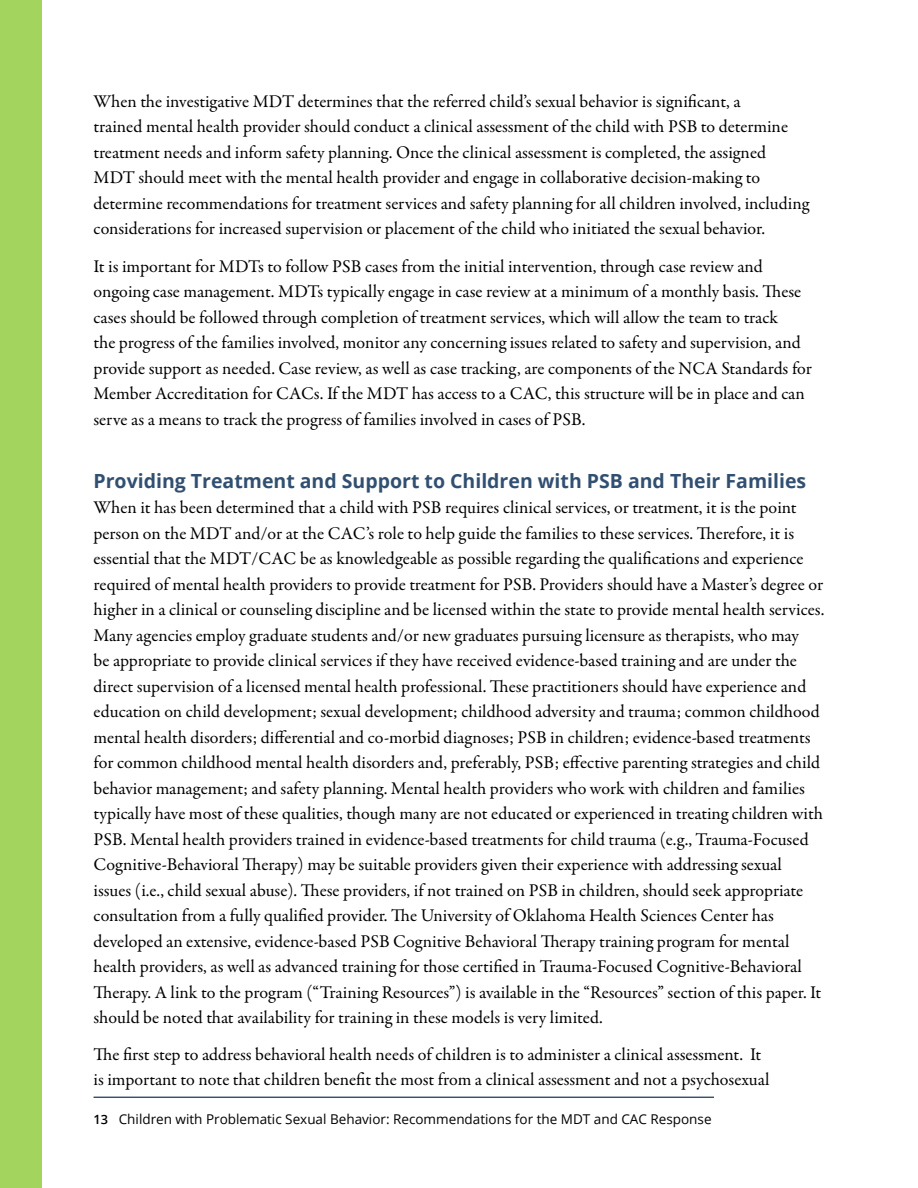
<style>
.page{position:relative;width:918px;height:1188px;background:#fff}
.page>*{position:absolute;margin:0;border:0;box-sizing:border-box;transform-origin:0 0}
.Page_Section_Title{font:700 19.5px "Open Sans";color:#315071}
.t1{font:18px/25.5px "Garamond Premr Pro";color:#000}
.t2{font:13.5px "Open Sans";color:#000}
.s1{font-weight:600;font-size:12.75px}
</style>
<div class="page">
<hr style="left:94px;top:1097px;width:620px;height:1px;background:#315071">
<div style="left:0;top:0;width:42px;height:1188px;background:#a2d45e"></div>
<p class="t1" style="left:94px;top:89px;width:717px">When the investigative MDT determines that the referred child’s sexual behavior is significant, a<br>trained mental health provider should conduct a clinical assessment of the child with PSB to determine treatment needs and inform safety planning. Once the clinical assessment is completed, the assigned MDT should meet with the mental health provider and engage in collaborative decision-making to determine recommendations for treatment services and safety planning for all children involved, including considerations for increased supervision or placement of the child who initiated the sexual behavior.</p>
<p class="t1" style="left:94px;top:254px;width:720px">It is important for MDTs to follow PSB cases from the initial intervention, through case review and ongoing case management. MDTs typically engage in case review at a minimum of a monthly basis. These cases should be followed through completion of treatment services, which will allow the team to track<br>the progress of the families involved, monitor any concerning issues related to safety and supervision, and provide support as needed. Case review, as well as case tracking, are components of the NCA Standards for Member Accreditation for CACs. If the MDT has access to a CAC, this structure will be in place and can serve as a means to track the progress of families involved in cases of PSB.</p>
<p class="Page_Section_Title" style="left:94px;top:467px;width:714px">Providing Treatment and Support to Children with PSB and Their Families</p>
<p class="t1" style="left:94px;top:495px;width:732px">When it has been determined that a child with PSB requires clinical services, or treatment, it is the point person on the MDT and/or at the CAC’s role to help guide the families to these services. Therefore, it is essential that the MDT/CAC be as knowledgeable as possible regarding the qualifications and experience required of mental health providers to provide treatment for PSB. Providers should have a Master’s degree or higher in a clinical or counseling discipline and be licensed within the state to provide mental health services.<br>Many agencies employ graduate students and/or new graduates pursuing licensure as therapists, who may<br>be appropriate to provide clinical services if they have received evidence-based training and are under the direct supervision of a licensed mental health professional. These practitioners should have experience and education on child development; sexual development; childhood adversity and trauma; common childhood mental health disorders; differential and co-morbid diagnoses; PSB in children; evidence-based treatments for common childhood mental health disorders and, preferably, PSB; effective parenting strategies and child behavior management; and safety planning. Mental health providers who work with children and families typically have most of these qualities, though many are not educated or experienced in treating children with PSB. Mental health providers trained in evidence-based treatments for child trauma (e.g., Trauma-Focused Cognitive-Behavioral Therapy) may be suitable providers given their experience with addressing sexual<br>issues (i.e., child sexual abuse). These providers, if not trained on PSB in children, should seek appropriate consultation from a fully qualified provider. The University of Oklahoma Health Sciences Center has developed an extensive, evidence-based PSB Cognitive Behavioral Therapy training program for mental health providers, as well as advanced training for those certified in Trauma-Focused Cognitive-Behavioral Therapy. A link to the program (“Training Resources”) is available in the “Resources” section of this paper. It should be noted that availability for training in these models is very limited.</p>
<p class="t1" style="left:94px;top:1042px;width:677px;line-height:24.8px">The first step to address behavioral health needs of children is to administer a clinical assessment. It is important to note that children benefit the most from a clinical assessment and not a psychosexual</p>
<p class="t2" style="left:94px;top:1109px;width:620px"><span class="s1">13</span> Children with Problematic Sexual Behavior: Recommendations for the MDT and CAC Response</p>
</div>
